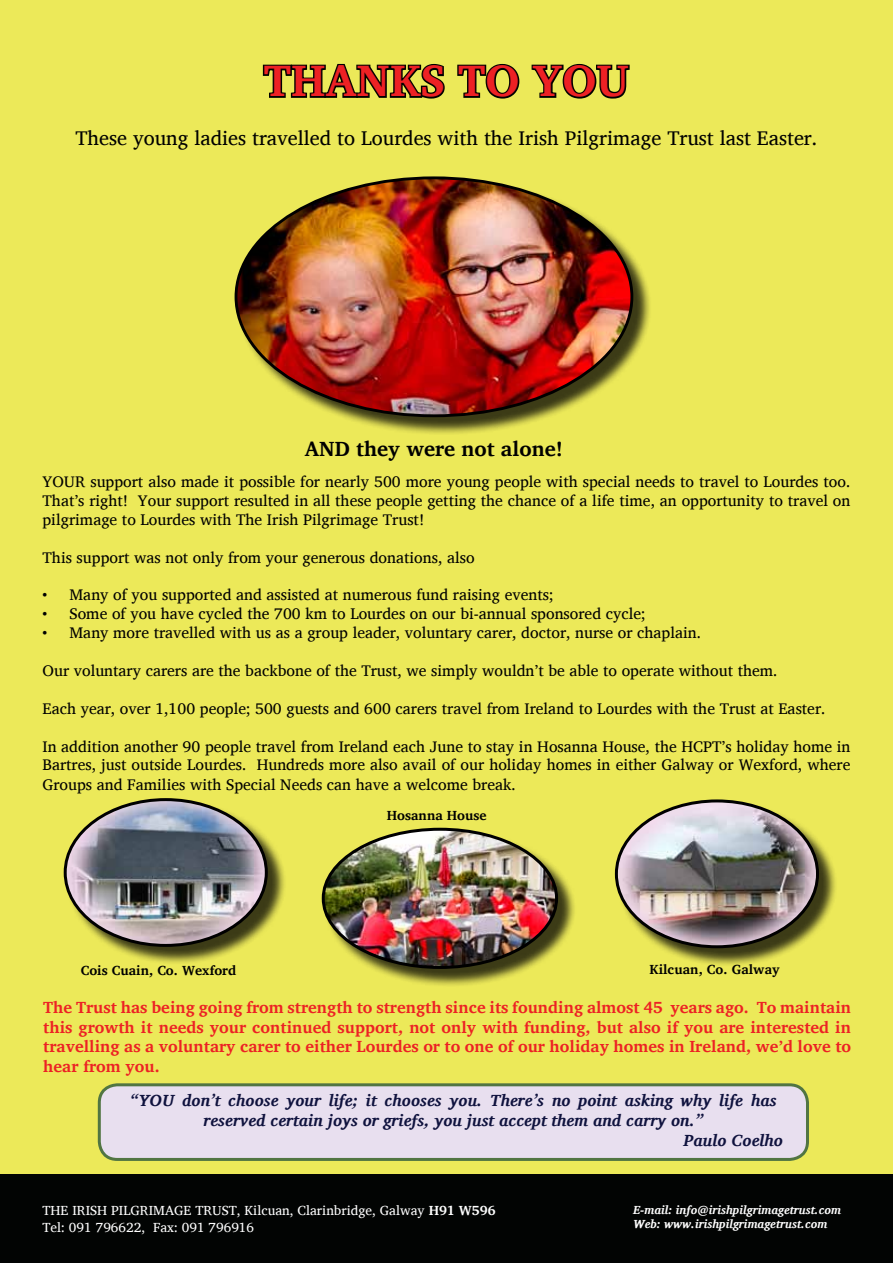
<style>
.page{position:relative;width:893px;height:1263px;background:#ece959}
.page>*{position:absolute;margin:0;border:0;box-sizing:border-box;transform-origin:0 0}
.t1{font:700 45px "Charis SIL";color:#ed2124}
.t2{font:700 21px "Charis SIL";color:#000}
.t3{font:20.25px "Charis SIL";color:#000}
.t4{font:700 16.5px/19.8px "Charis SIL";color:#ed2124;text-align:justify}
.t5{font:italic 700 16.5px "Charis SIL";color:#0f123e}
.t6{font:15.75px/18.9px "Charis SIL";color:#000;text-align:justify}
.t7{font:13.5px/16.2px "Charis SIL";color:#fff}
.t8{font:700 13.5px "Charis SIL";color:#000}
.t9{font:italic 700 12px/14.4px "Charis SIL";color:#fff}
.s1{font-weight:700}
</style>
<div class="page">
<div style="left:0;top:1174px;width:893px;height:89px;background:#020403"></div>
<div style="left:66px;top:800px;width:220px;height:166px;background:#000;opacity:.75"></div>
<img style="left:65px;top:800px;width:201px;height:144px">
<div style="left:617px;top:802px;width:220px;height:165px;background:#000;opacity:.75"></div>
<img style="left:616px;top:802px;width:201px;height:145px">
<svg style="left:262px;top:63px;width:183px;height:36px"></svg>
<svg style="left:457px;top:63px;width:63px;height:36px"></svg>
<svg style="left:531px;top:63px;width:99px;height:36px"></svg>
<div style="left:99px;top:1085px;width:708px;height:74px;background:#e8dfef;border-radius:18px"></div>
<div style="left:98px;top:1083px;width:711px;height:78px;border:3px solid #517542;border-radius:18px"></div>
<div style="left:237px;top:179px;width:415px;height:257px;background:#000;opacity:.75"></div>
<img style="left:236px;top:179px;width:396px;height:237px">
<div style="left:325px;top:830px;width:252px;height:158px;background:#000;opacity:.75"></div>
<img style="left:323px;top:829px;width:234px;height:138px">
<h1 class="t1" style="left:264px;top:55px;width:367px">THANKS TO YOU</h1>
<p class="t3" style="left:75px;top:126px;width:744px">These young ladies travelled to Lourdes with the Irish Pilgrimage Trust last Easter.</p>
<h2 class="t2" style="left:305px;top:436px;width:260px">AND they were not alone!</h2>
<p class="t6" style="left:43px;top:472px;width:809px">YOUR support also made it possible for nearly 500 more young people with special needs to travel to Lourdes too.<br>That’s right! Your support resulted in all these people getting the chance of a life time, an opportunity to travel on pilgrimage to Lourdes with The Irish Pilgrimage Trust!</p>
<p class="t6" style="left:43px;top:548px;width:434px">This support was not only from your generous donations, also</p>
<p class="t6" style="left:43px;top:585px;width:512px">• Many of you supported and assisted at numerous fund raising events;</p>
<p class="t6" style="left:43px;top:604px;width:605px">• Some of you have cycled the 700 km to Lourdes on our bi-annual sponsored cycle;</p>
<p class="t6" style="left:43px;top:623px;width:660px">• Many more travelled with us as a group leader, voluntary carer, doctor, nurse or chaplain.</p>
<p class="t6" style="left:43px;top:661px;width:737px">Our voluntary carers are the backbone of the Trust, we simply wouldn’t be able to operate without them.</p>
<p class="t6" style="left:43px;top:699px;width:784px">Each year, over 1,100 people; 500 guests and 600 carers travel from Ireland to Lourdes with the Trust at Easter.</p>
<p class="t6" style="left:43px;top:736px;width:809px;line-height:19.4px">In addition another 90 people travel from Ireland each June to stay in Hosanna House, the HCPT’s holiday home in Bartres, just outside Lourdes. Hundreds more also avail of our holiday homes in either Galway or Wexford, where Groups and Families with Special Needs can have a welcome break.</p>
<p class="t8" style="left:387px;top:808px;width:101px">Hosanna House</p>
<p class="t8" style="left:81px;top:962px;width:157px">Cois Cuain, Co. Wexford</p>
<p class="t8" style="left:649px;top:961px;width:132px">Kilcuan, Co. Galway</p>
<p class="t4" style="left:43px;top:997px;width:809px">The Trust has being going from strength to strength since its founding almost 45 years ago. To maintain this growth it needs your continued support, not only with funding, but also if you are interested in travelling as a voluntary carer to either Lourdes or to one of our holiday homes in Ireland, we’d love to hear from you.</p>
<p class="t5" style="left:130px;top:1091px;width:648px">“YOU don’t choose your life; it chooses you. There’s no point asking why life has</p>
<p class="t5" style="left:203px;top:1110px;width:501px">reserved certain joys or griefs, you just accept them and carry on.”</p>
<p class="t5" style="left:684px;top:1130px;width:101px">Paulo Coelho</p>
<p class="t7" style="left:43px;top:1203px;width:455px">THE IRISH PILGRIMAGE TRUST, Kilcuan, Clarinbridge, Galway <span class="s1">H91 W596<br></span>Tel: 091 796622, Fax: 091 796916</p>
<p class="t9" style="left:633px;top:1202px;width:209px">E-mail: info@irishpilgrimagetrust.com<br>Web: www.irishpilgrimagetrust.com</p>
</div>
